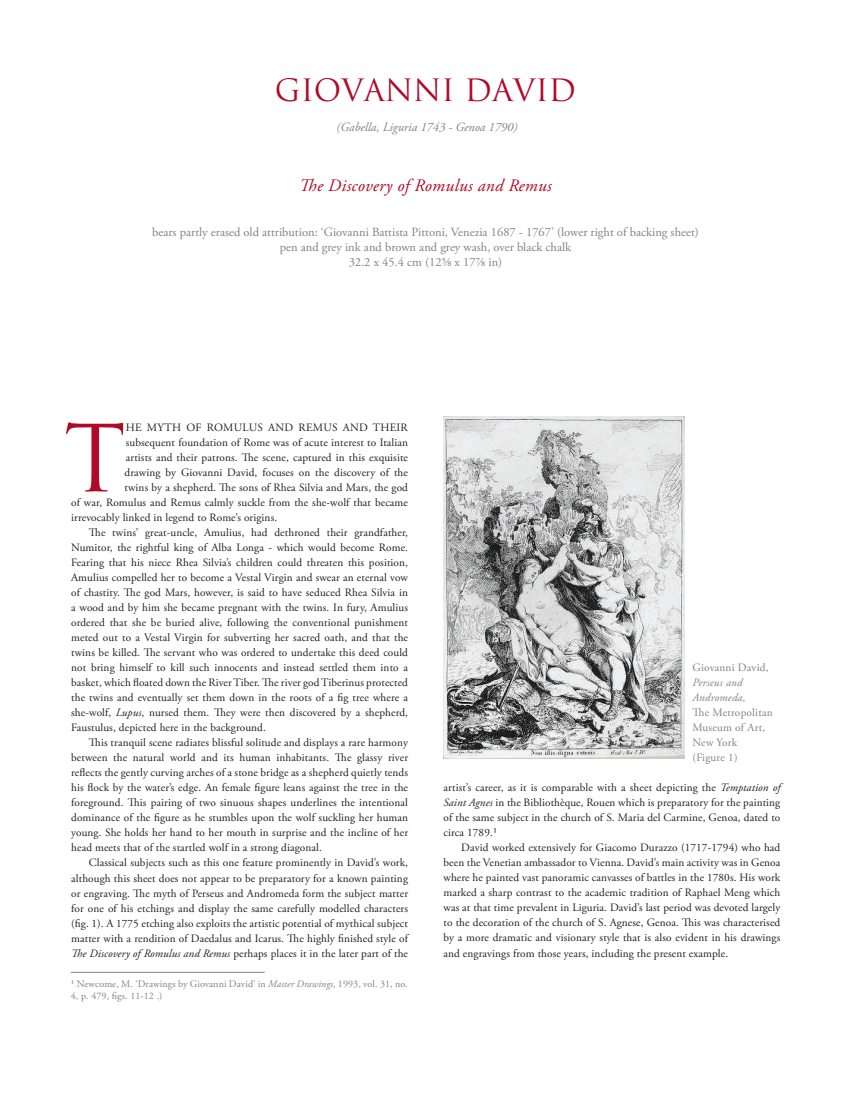
<style>
.page{position:relative;width:851px;height:1110px;background:#fff}
.page>*{position:absolute;margin:0;border:0;box-sizing:border-box;transform-origin:0 0}
.t1{font:90px "Romul";color:#b00a27}
.t2{font:30px "Romul";color:#b00a27}
.t3{font:italic 17.5px "Adobe Garamond Pro";letter-spacing:.02em;color:#b00a27}
.t4{font:12.5px/15px "Adobe Garamond Pro";color:#808285;text-align:center}
.t5{font:italic 12.5px "Adobe Garamond Pro";color:#808285}
.t6{font:11.25px/15px "Adobe Garamond Pro";letter-spacing:.01em;color:#231f20}
.t7{font:11.25px/15px "Adobe Garamond Pro";letter-spacing:.015em;color:#808285}
.t8{font:italic 11.25px/15px "Adobe Garamond Pro";letter-spacing:.02em;color:#808285}
.t9{font:10px/12px "Adobe Garamond Pro";letter-spacing:.01em;color:#808285}
.s1{font-style:italic}
</style>
<div class="page">
<img style="left:443px;top:416px;width:241px;height:341px">
<hr style="left:71px;top:971px;width:194px;height:1px;background:#808285">
<h2 class="t2" style="left:275px;top:72px;width:303px">GIOVANNI DAVID</h2>
<p class="t5" style="left:336px;top:119px;width:182px">(Gabella, Liguria 1743 - Genoa 1790)</p>
<h3 class="t3" style="left:299px;top:175px;width:254px">The Discovery of Romulus and Remus</h3>
<p class="t4" style="left:152px;top:225px;width:548px">bears partly erased old attribution: ‘Giovanni Battista Pittoni, Venezia 1687 - 1767’ (lower right of backing sheet) pen and grey ink and brown and grey wash, over black chalk<br>32.2 x 45.4 cm (12⅝ x 17⅞ in)</p>
<h1 class="t1" style="left:64px;top:406px;width:64px">T</h1>
<p class="t6" style="left:126px;top:420px;width:280px">he myth of Romulus and Remus and their</p>
<p class="t6" style="left:126px;top:435px;width:284px">subsequent foundation of Rome was of acute interest to Italian</p>
<p class="t6" style="left:126px;top:450px;width:284px">artists and their patrons. The scene, captured in this exquisite</p>
<p class="t6" style="left:124px;top:465px;width:285px">drawing by Giovanni David, focuses on the discovery of the</p>
<p class="t6" style="left:124px;top:480px;width:285px">twins by a shepherd. The sons of Rhea Silvia and Mars, the god</p>
<p class="t6" style="left:71px;top:495px;width:338px">of war, Romulus and Remus calmly suckle from the she-wolf that became</p>
<p class="t6" style="left:71px;top:510px;width:207px">irrevocably linked in legend to Rome’s origins.</p>
<p class="t6" style="left:89px;top:525px;width:320px">The twins’ great-uncle, Amulius, had dethroned their grandfather,</p>
<p class="t6" style="left:71px;top:540px;width:338px">Numitor, the rightful king of Alba Longa - which would become Rome.</p>
<p class="t6" style="left:71px;top:555px;width:338px">Fearing that his niece Rhea Silvia’s children could threaten this position,</p>
<p class="t6" style="left:71px;top:570px;width:338px">Amulius compelled her to become a Vestal Virgin and swear an eternal vow</p>
<p class="t6" style="left:71px;top:585px;width:338px">of chastity. The god Mars, however, is said to have seduced Rhea Silvia in</p>
<p class="t6" style="left:71px;top:600px;width:338px">a wood and by him she became pregnant with the twins. In fury, Amulius</p>
<p class="t6" style="left:71px;top:615px;width:338px">ordered that she be buried alive, following the conventional punishment</p>
<p class="t6" style="left:71px;top:630px;width:338px">meted out to a Vestal Virgin for subverting her sacred oath, and that the</p>
<p class="t6" style="left:71px;top:645px;width:338px">twins be killed. The servant who was ordered to undertake this deed could</p>
<p class="t6" style="left:71px;top:660px;width:338px">not bring himself to kill such innocents and instead settled them into a</p>
<p class="t6" style="left:71px;top:675px;width:338px">basket, which floated down the River Tiber. The river god Tiberinus protected</p>
<p class="t6" style="left:71px;top:690px;width:338px">the twins and eventually set them down in the roots of a fig tree where a</p>
<p class="t6" style="left:71px;top:705px;width:338px">she-wolf, <span class="s1">Lupus</span>, nursed them. They were then discovered by a shepherd,</p>
<p class="t6" style="left:71px;top:720px;width:196px">Faustulus, depicted here in the background.</p>
<p class="t6" style="left:89px;top:735px;width:321px">This tranquil scene radiates blissful solitude and displays a rare harmony</p>
<p class="t6" style="left:71px;top:750px;width:338px">between the natural world and its human inhabitants. The glassy river</p>
<p class="t6" style="left:71px;top:765px;width:338px">reflects the gently curving arches of a stone bridge as a shepherd quietly tends</p>
<p class="t6" style="left:71px;top:780px;width:338px">his flock by the water’s edge. An female figure leans against the tree in the</p>
<p class="t6" style="left:71px;top:795px;width:338px">foreground. This pairing of two sinuous shapes underlines the intentional</p>
<p class="t6" style="left:71px;top:810px;width:338px">dominance of the figure as he stumbles upon the wolf suckling her human</p>
<p class="t6" style="left:71px;top:825px;width:338px">young. She holds her hand to her mouth in surprise and the incline of her</p>
<p class="t6" style="left:71px;top:840px;width:252px">head meets that of the startled wolf in a strong diagonal.</p>
<p class="t6" style="left:89px;top:855px;width:320px">Classical subjects such as this one feature prominently in David’s work,</p>
<p class="t6" style="left:71px;top:870px;width:338px">although this sheet does not appear to be preparatory for a known painting</p>
<p class="t6" style="left:71px;top:885px;width:338px">or engraving. The myth of Perseus and Andromeda form the subject matter</p>
<p class="t6" style="left:71px;top:900px;width:338px">for one of his etchings and display the same carefully modelled characters</p>
<p class="t6" style="left:71px;top:915px;width:338px">(fig. 1). A 1775 etching also exploits the artistic potential of mythical subject</p>
<p class="t6" style="left:71px;top:930px;width:339px">matter with a rendition of Daedalus and Icarus. The highly finished style of</p>
<p class="t6" style="left:71px;top:945px;width:338px"><span class="s1">The Discovery of Romulus and Remus</span> perhaps places it in the later part of the</p>
<p class="t9" style="left:71px;top:977px;width:338px">¹ Newcome, M. ‘Drawings by Giovanni David’ in <span class="s1">Master Drawings</span>, 1993, vol. 31, no.<br>4, p. 479, figs. 11-12 .)</p>
<p class="t7" style="left:692px;top:660px;width:77px">Giovanni David,</p>
<p class="t8" style="left:692px;top:675px;width:55px">Perseus and<br>Andromeda,</p>
<p class="t7" style="left:692px;top:705px;width:82px">The Metropolitan<br>Museum of Art,<br>New York<br>(Figure 1)</p>
<p class="t6" style="left:443px;top:780px;width:338px">artist’s career, as it is comparable with a sheet depicting the <span class="s1">Temptation of Saint Agnes</span> in the Bibliothèque, Rouen which is preparatory for the painting of the same subject in the church of S. Maria del Carmine, Genoa, dated to circa 1789.¹<br>David worked extensively for Giacomo Durazzo (1717-1794) who had been the Venetian ambassador to Vienna. David’s main activity was in Genoa where he painted vast panoramic canvasses of battles in the 1780s. His work marked a sharp contrast to the academic tradition of Raphael Meng which was at that time prevalent in Liguria. David’s last period was devoted largely to the decoration of the church of S. Agnese, Genoa. This was characterised by a more dramatic and visionary style that is also evident in his drawings and engravings from those years, including the present example.</p>
</div>
